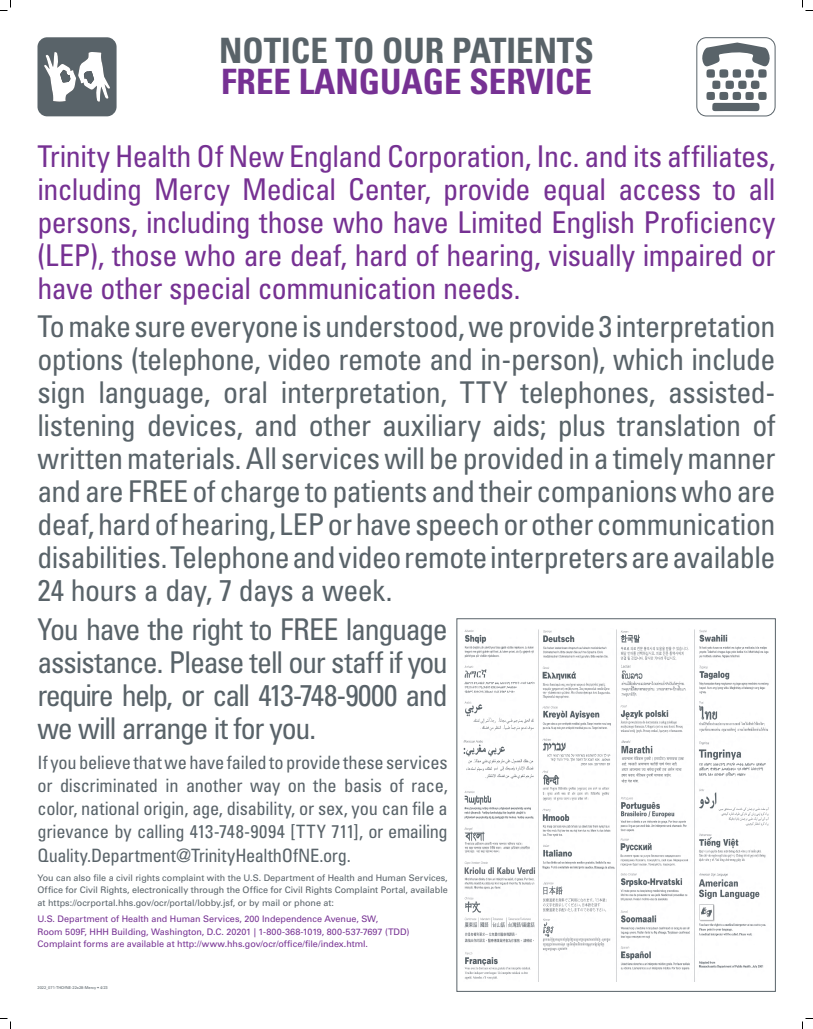
<style>
.page{position:relative;width:813px;height:1029px;background:#fff}
.page>*{position:absolute;margin:0;border:0;box-sizing:border-box;transform-origin:0 0}
.t1{font:700 condensed 34.95px "Univers LT Std";color:#596369}
.t2{font:700 condensed 34.95px "Univers LT Std";color:#763193}
.t3{font:condensed 30px/33px "Univers LT Std";letter-spacing:-.025em;color:#596369;text-align:justify}
.t4{font:condensed 30px/33px "Univers LT Std";letter-spacing:-.02em;color:#763193;text-align:justify}
.t5{font:condensed 18.4px/23.2px "Univers LT Std";letter-spacing:-.02em;color:#596369;text-align:justify}
.t6{font:9px/12.5px "Univers LT Std";letter-spacing:-.005em;color:#596369;text-align:justify}
.t7{font:9px/12.5px "Univers LT Std";letter-spacing:-.005em;color:#763193}
.t8{font:3.95px "Univers LT Std";color:#596369}
</style>
<div class="page">
<div style="left:38px;top:38px;width:79px;height:78px;background:#596369;border-radius:10px"></div>
<svg style="left:44px;top:52px;width:66px;height:50px"></svg>
<div style="left:696px;top:38px;width:79px;height:78px;border:1px solid #596369;border-radius:10px"></div>
<svg style="left:702px;top:43px;width:68px;height:68px"></svg>
<div style="left:745px;top:92px;width:9px;height:8px;background:#596369;border-radius:4px"></div>
<img style="left:463px;top:629px;width:306px;height:352px">
<svg style="left:0;top:0;width:11px;height:11px"></svg>
<svg style="left:0;top:1018px;width:11px;height:11px"></svg>
<svg style="left:802px;top:0;width:11px;height:11px"></svg>
<svg style="left:802px;top:1018px;width:11px;height:11px"></svg>
<p class="t1" style="left:219px;top:29px;width:376px">NOTICE TO OUR PATIENTS</p>
<p class="t2" style="left:221px;top:60px;width:372px">FREE LANGUAGE SERVICE</p>
<p class="t4" style="left:38px;top:140px;width:740px">Trinity Health Of New England Corporation, Inc. and its affiliates, including Mercy Medical Center, provide equal access to all persons, including those who have Limited English Proficiency (LEP), those who are deaf, hard of hearing, visually impaired or have other special communication needs.</p>
<p class="t3" style="left:38px;top:309px;width:740px">To make sure everyone is understood, we provide 3 interpretation options (telephone, video remote and in-person), which include sign language, oral interpretation, TTY telephones, assisted&shy;listening devices, and other auxiliary aids; plus translation of written materials. All services will be provided in a timely manner and are FREE of charge to patients and their companions who are deaf, hard of hearing, LEP or have speech or other communication disabilities. Telephone and video remote interpreters are available 24 hours a day, 7 days a week.</p>
<p class="t3" style="left:38px;top:612px;width:412px">You have the right to FREE language assistance. Please tell our staff if you require help, or call 413-748-9000 and we will arrange it for you.</p>
<p class="t5" style="left:38px;top:750px;width:412px">If you believe that we have failed to provide these services or discriminated in another way on the basis of race, color, national origin, age, disability, or sex, you can file a grievance by calling 413-748-9094 [TTY 711], or emailing Quality.Department@TrinityHealthOfNE.org.</p>
<p class="t6" style="left:38px;top:871px;width:412px">You can also file a civil rights complaint with the U.S. Department of Health and Human Services, Office for Civil Rights, electronically through the Office for Civil Rights Complaint Portal, available at https://ocrportal.hhs.gov/ocr/portal/lobby.jsf, or by mail or phone at:</p>
<p class="t7" style="left:38px;top:913px;width:373px">U.S. Department of Health and Human Services, 200 Independence Avenue, SW,<br>Room 509F, HHH Building, Washington, D.C. 20201 | 1-800-368-1019, 800-537-7697 (TDD)<br>Complaint forms are available at http://www.hhs.gov/ocr/office/file/index.html.</p>
<p class="t8" style="left:38px;top:985px;width:72px">2022_071-THOfNE-22x28-Mercy • 4/23</p>
</div>
